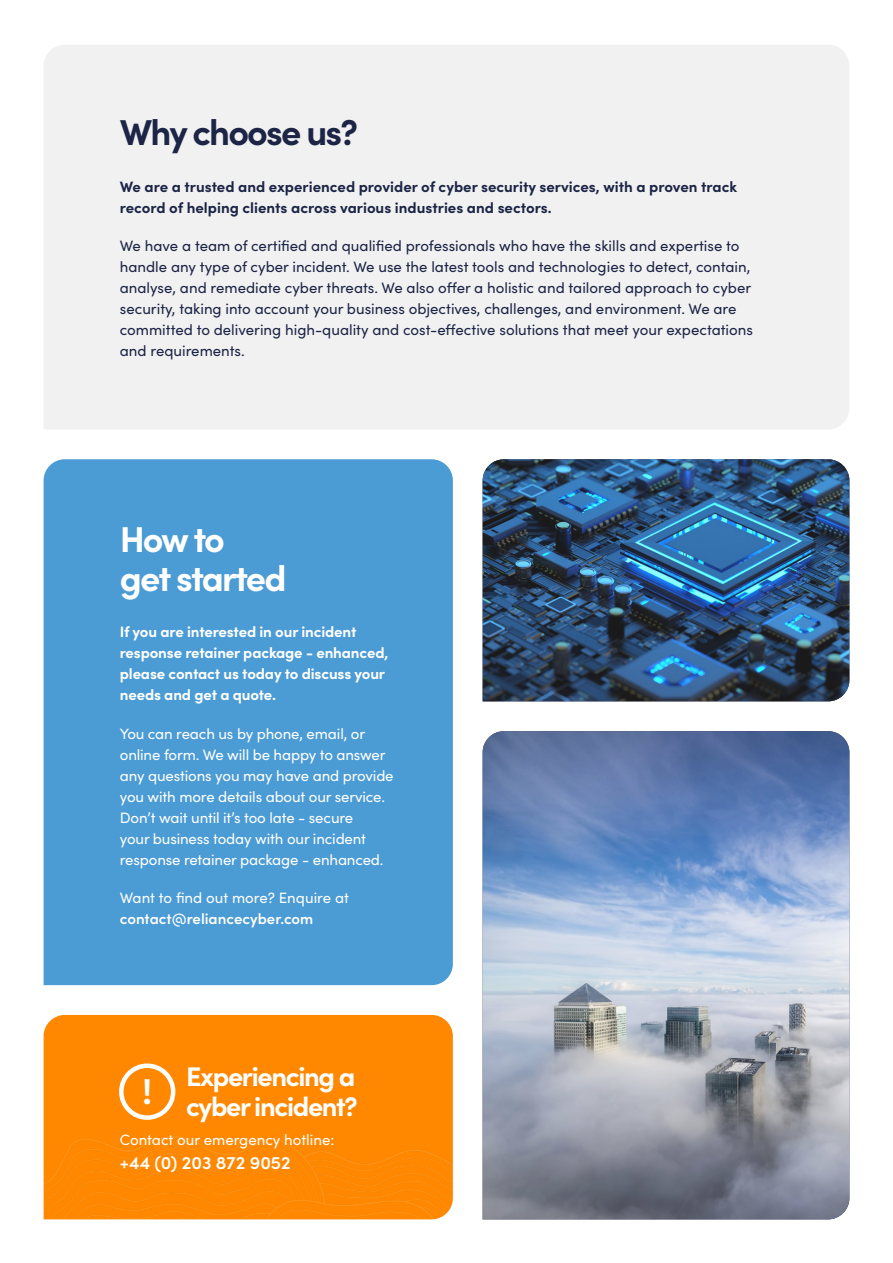
<style>
.page{position:relative;width:893px;height:1263px;background:#fff}
.page>*{position:absolute;margin:0;border:0;box-sizing:border-box;transform-origin:0 0}
.t1{font:700 36px/39px "Sofia Pro";letter-spacing:-.055em;color:#fff}
.t2{font:700 36px "Sofia Pro";letter-spacing:-.05em;color:#1d2546}
.t3{font:700 27px/30px "Sofia Pro";letter-spacing:-.05em;color:#fff}
.t4{font:600 18px "Sofia Pro";color:#fff}
.t5{font:15px/21px "Sofia Pro";color:#1d2546}
.t6{font:15px/21px "Sofia Pro";letter-spacing:-.01em;color:#fff}
.t7{font:700 15px/21px "Sofia Pro";color:#1d2546}
.t8{font:700 15px/21px "Sofia Pro";letter-spacing:-.01em;color:#fff}
.t9{font:600 15px "Sofia Pro";color:#fff}
</style>
<div class="page">
<div style="left:44px;top:45px;width:805px;height:384px;background:#f1f1f1"></div>
<div style="left:44px;top:459px;width:409px;height:526px;background:#4b9bd5"></div>
<div style="left:44px;top:1015px;width:409px;height:104px;background:#f80"></div>
<img style="left:483px;top:459px;width:366px;height:242px">
<img style="left:483px;top:731px;width:366px;height:488px">
<img style="left:44px;top:1119px;width:409px;height:100px">
<div style="left:119px;top:1063px;width:56px;height:57px;border:4px solid #fff;border-radius:50%"></div>
<h1 class="t2" style="left:120px;top:105px;width:240px">Why choose us?</h1>
<p class="t7" style="left:120px;top:175px;width:619px">We are a trusted and experienced provider of cyber security services, with a proven track record of helping clients across various industries and sectors.</p>
<p class="t5" style="left:120px;top:234px;width:635px">We have a team of certified and qualified professionals who have the skills and expertise to handle any type of cyber incident. We use the latest tools and technologies to detect, contain, analyse, and remediate cyber threats. We also offer a holistic and tailored approach to cyber security, taking into account your business objectives, challenges, and environment. We are committed to delivering high-quality and cost-effective solutions that meet your expectations and requirements.</p>
<h1 class="t1" style="left:120px;top:517px;width:168px">How to<br>get started</h1>
<p class="t8" style="left:120px;top:620px;width:270px">If you are interested in our incident response retainer package - enhanced, please contact us today to discuss your needs and get a quote.</p>
<p class="t6" style="left:120px;top:722px;width:275px">You can reach us by phone, email, or online form. We will be happy to answer any questions you may have and provide you with more details about our service.<br>Don’t wait until it’s too late - secure<br>your business today with our incident response retainer package - enhanced.</p>
<p class="t6" style="left:120px;top:886px;width:231px">Want to find out more? Enquire at</p>
<p class="t9" style="left:120px;top:907px;width:195px">contact@reliancecyber.com</p>
<h1 class="t1" style="left:142px;top:1069px;width:12px">!</h1>
<h2 class="t3" style="left:186px;top:1059px;width:173px">Experiencing a cyber incident?</h2>
<p class="t6" style="left:120px;top:1128px;width:216px">Contact our emergency hotline:</p>
<p class="t4" style="left:120px;top:1149px;width:172px">+44 (0) 203 872 9052</p>
</div>
